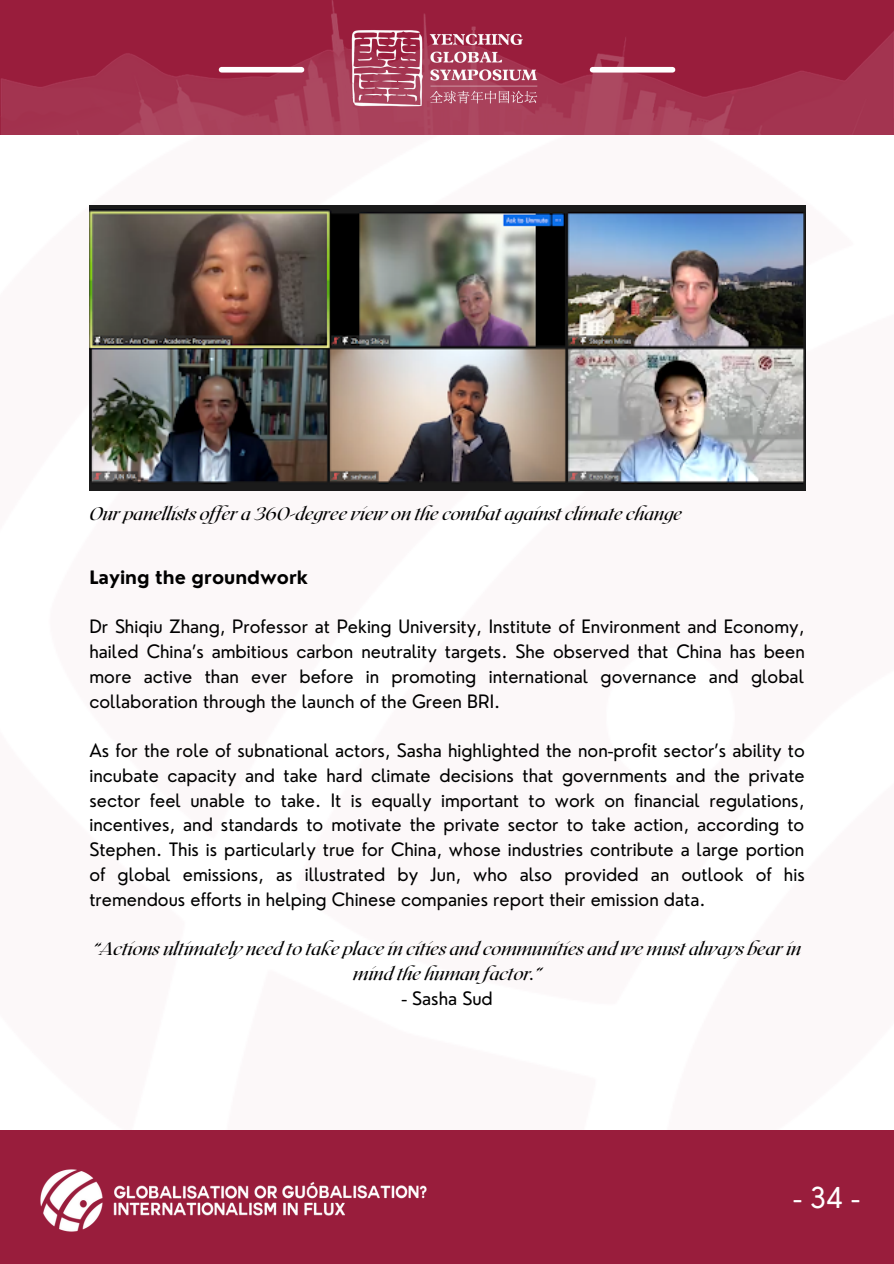
<style>
.page{position:relative;width:894px;height:1264px;background:#fff}
.page>*{position:absolute;margin:0;border:0;box-sizing:border-box;transform-origin:0 0}
.t1{font:28.05px "Nourd";color:#fff}
.t2{font:18px/24.8px "Nourd";color:#000;text-align:justify}
.t3{font:italic 18px/24.8px "Roxborough CF";color:#000;text-align:center}
.t4{font:700 18px "Nourd";color:#000}
</style>
<div class="page">
<div style="left:0;top:1130px;width:893px;height:133px;background:#991d3c"></div>
<img style="left:0;top:0;width:893px;height:134px">
<img style="left:347px;top:21px;width:200px;height:91px">
<img style="left:40px;top:1169px;width:387px;height:63px">
<div style="left:592px;top:67px;width:80px;height:6px;background:#fff"></div>
<div style="left:221px;top:67px;width:80px;height:6px;background:#fff"></div>
<img style="left:89px;top:205px;width:715px;height:285px">
<p class="t3" style="left:89px;top:500px;width:594px">Our panellists ofer a 360-degree view on the combat against climate change</p>
<p class="t4" style="left:89px;top:565px;width:220px">Laying the groundwork</p>
<p class="t2" style="left:89px;top:614px;width:716px">Dr Shiqiu Zhang, Professor at Peking University, Institute of Environment and Economy, hailed China’s ambitious carbon neutrality targets. She observed that China has been more active than ever before in promoting international governance and global collaboration through the launch of the Green BRI.</p>
<p class="t2" style="left:89px;top:738px;width:716px">As for the role of subnational actors, Sasha highlighted the non-profit sector’s ability to incubate capacity and take hard climate decisions that governments and the private sector feel unable to take. It is equally important to work on financial regulations, incentives, and standards to motivate the private sector to take action, according to Stephen. This is particularly true for China, whose industries contribute a large portion of global emissions, as illustrated by Jun, who also provided an outlook of his tremendous efforts in helping Chinese companies report their emission data.</p>
<p class="t3" style="left:93px;top:935px;width:709px">“Actions ultimately need to take place in cities and communities and we must always bear in mind the human factor.”</p>
<p class="t2" style="left:401px;top:985px;width:93px">- Sasha Sud</p>
<h1 class="t1" style="left:792px;top:1179px;width:69px">-34-</h1>
</div>
